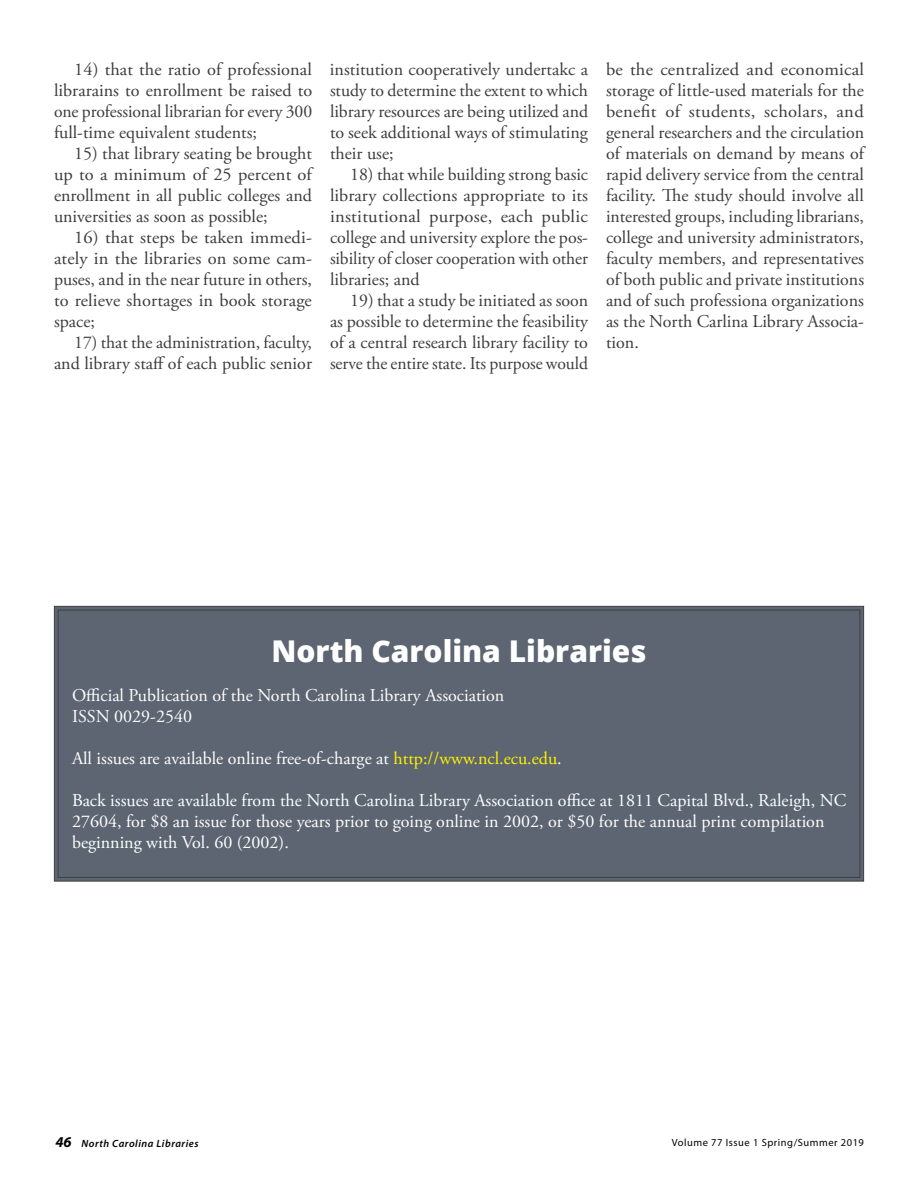
<style>
.page{position:relative;width:918px;height:1188px;background:#fff}
.page>*{position:absolute;margin:0;border:0;box-sizing:border-box;transform-origin:0 0}
.t1{font:800 30px "Open Sans";color:#fff}
.t2{font:18px/21px "Adobe Garamond Pro";color:#3c3c3c;text-align:justify}
.t3{font:18px/21px "Adobe Garamond Pro";color:#fff}
.t4{font:10.5px "Myriad Pro";letter-spacing:.05em;color:#000}
.t5{font:italic 600 10.5px "Myriad Pro";letter-spacing:.05em;color:#000}
.s1{color:#fff200}
.s2{font-weight:700;font-size:15px}
</style>
<div class="page">
<div style="left:54px;top:606px;width:810px;height:276px;background:#5c6571"></div>
<p class="t2" style="left:54px;top:59px;width:260px;text-indent:20px">14) that the ratio of professional librarains to enrollment be raised to one professional librarian for every 300 full-time equivalent students;</p>
<p class="t2" style="left:54px;top:143px;width:260px;text-indent:20px">15) that library seating be brought up to a minimum of 25 percent of enrollment in all public colleges and universities as soon as possible;</p>
<p class="t2" style="left:54px;top:227px;width:260px;text-indent:20px">16) that steps be taken immedi&shy;ately in the libraries on some cam&shy;puses, and in the near future in others, to relieve shortages in book storage space;</p>
<p class="t2" style="left:54px;top:332px;width:259px;text-align:right">17) that the administration, faculty, and library staff of each public senior</p>
<p class="t2" style="left:330px;top:59px;width:260px">institution cooperatively undertakc a study to determine the extent to which library resources are being utilized and to seek additional ways of stimulating their use;</p>
<p class="t2" style="left:330px;top:164px;width:260px;text-indent:20px">18) that while building strong basic library collections appropriate to its institutional purpose, each public college and university explore the pos&shy;sibility of closer cooperation with other libraries; and</p>
<p class="t2" style="left:330px;top:290px;width:260px;text-indent:20px">19) that a study be initiated as soon as possible to determine the feasibility of a central research library facility to serve the entire state. Its purpose would</p>
<p class="t2" style="left:606px;top:59px;width:260px">be the centralized and economical storage of little-used materials for the benefit of students, scholars, and general researchers and the circulation of materials on demand by means of rapid delivery service from the central facility. The study should involve all interested groups, including librarians, college and university administrators, faculty members, and representatives of both public and private institutions and of such professiona organizations as the North Carlina Library Associa&shy;tion.</p>
<h1 class="t1" style="left:272px;top:628px;width:376px">North Carolina Libraries</h1>
<p class="t3" style="left:72px;top:686px;width:434px">Official Publication of the North Carolina Library Association<br>ISSN 0029-2540</p>
<p class="t3" style="left:72px;top:749px;width:491px">All issues are available online free-of-charge at <span class="s1">http://www.ncl.ecu.edu</span>.</p>
<p class="t3" style="left:72px;top:791px;width:776px">Back issues are available from the North Carolina Library Association office at 1811 Capital Blvd., Raleigh, NC<br>27604, for $8 an issue for those years prior to going online in 2002, or $50 for the annual print compilation beginning with Vol. 60 (2002).</p>
<p class="t5" style="left:56px;top:1136px;width:145px"><span class="s2">46</span> North Carolina Libraries</p>
<p class="t4" style="left:672px;top:1136px;width:194px">Volume 77 Issue 1 Spring/Summer 2019</p>
</div>
